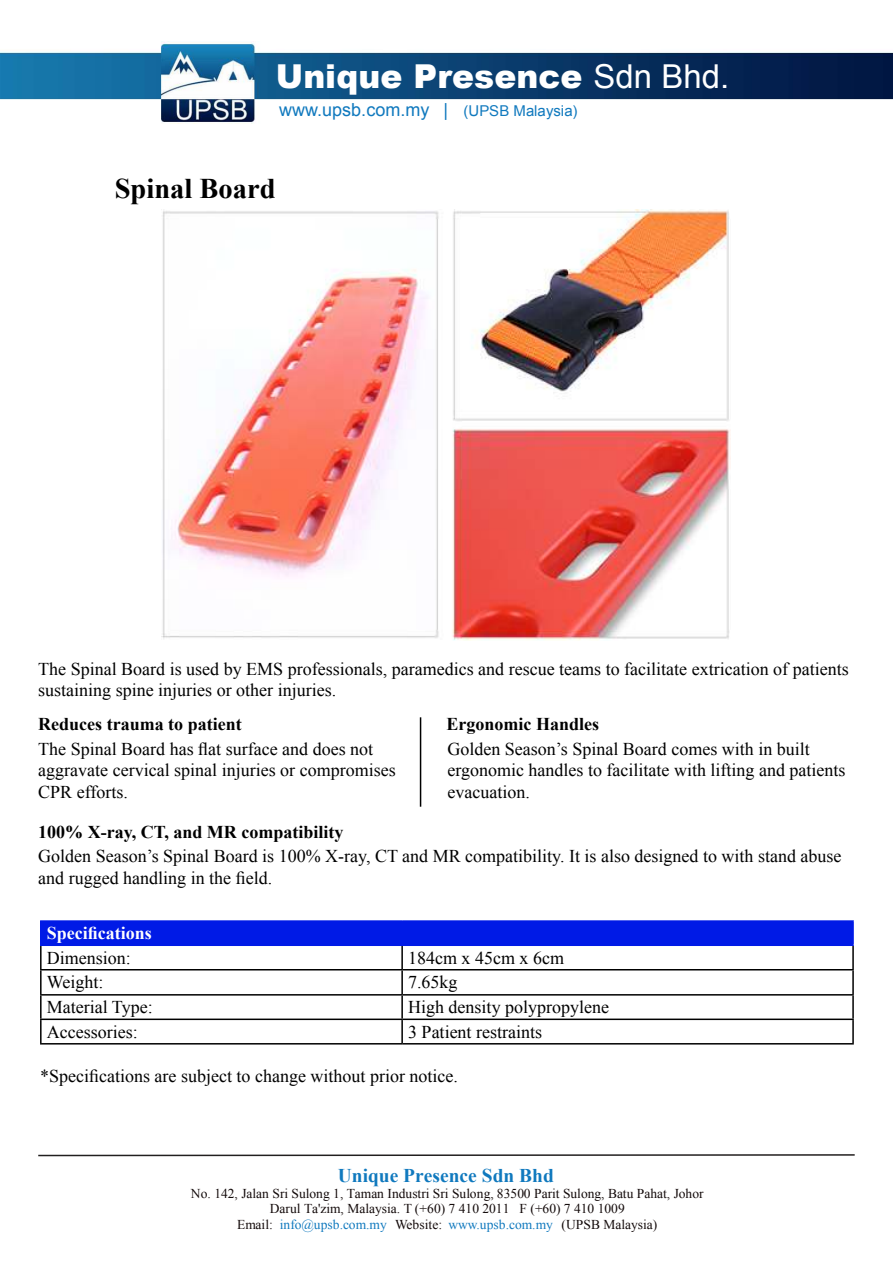
<style>
.page{position:relative;width:893px;height:1263px;background:#fff}
.page>*{position:absolute;margin:0;border:0;box-sizing:border-box;transform-origin:0 0}
.t1{font:900 33px "Arial";color:#fff}
.t2{font:700 28.5px "Times New Roman";color:#000}
.t3{font:700 19.5px "Times New Roman";color:#1079be}
.t4{font:18px/21.6px "Times New Roman";color:#000}
.t5{font:700 18px "Times New Roman";color:#000}
.t6{font:18px "Arial";color:#1079be}
.t7{font:700 18px "Times New Roman";color:#fff}
.t8{font:13.5px/15px "Times New Roman";color:#130a0a;text-align:center}
.t9{font:13.5px "Times New Roman";color:#1079be}
.s1{font-weight:400}
.s2{font-size:15px}
.s3{color:#130a0a}
</style>
<div class="page">
<div style="left:41px;top:921px;width:812px;height:24px;background:#001ae6"></div>
<hr style="left:40px;top:946px;width:2px;height:23px;background:#000">
<hr style="left:401px;top:946px;width:2px;height:23px;background:#000">
<hr style="left:852px;top:946px;width:2px;height:23px;background:#000">
<hr style="left:40px;top:969px;width:362px;height:1px;background:#000">
<hr style="left:40px;top:970px;width:2px;height:24px;background:#000">
<hr style="left:402px;top:969px;width:452px;height:1px;background:#000">
<hr style="left:401px;top:970px;width:2px;height:24px;background:#000">
<hr style="left:852px;top:970px;width:2px;height:24px;background:#000">
<hr style="left:40px;top:994px;width:362px;height:1px;background:#000">
<hr style="left:40px;top:995px;width:2px;height:23px;background:#000">
<hr style="left:402px;top:994px;width:452px;height:1px;background:#000">
<hr style="left:401px;top:995px;width:2px;height:23px;background:#000">
<hr style="left:852px;top:995px;width:2px;height:23px;background:#000">
<hr style="left:40px;top:1018px;width:362px;height:2px;background:#000">
<hr style="left:40px;top:1020px;width:2px;height:23px;background:#000">
<hr style="left:402px;top:1018px;width:452px;height:2px;background:#000">
<hr style="left:401px;top:1020px;width:2px;height:23px;background:#000">
<hr style="left:852px;top:1020px;width:2px;height:23px;background:#000">
<hr style="left:40px;top:1043px;width:362px;height:1px;background:#000">
<hr style="left:402px;top:1043px;width:452px;height:1px;background:#000">
<hr style="left:40px;top:920px;width:362px;height:2px;background:#001ae6">
<hr style="left:40px;top:922px;width:2px;height:22px;background:#001ae6">
<hr style="left:402px;top:920px;width:452px;height:2px;background:#001ae6">
<hr style="left:852px;top:922px;width:2px;height:22px;background:#001ae6">
<hr style="left:40px;top:944px;width:362px;height:2px;background:#001ae6">
<hr style="left:402px;top:944px;width:452px;height:2px;background:#001ae6">
<hr style="left:420px;top:717px;width:1px;height:90px;background:#000">
<img style="left:162px;top:210px;width:568px;height:430px">
<img style="left:0;top:41px;width:893px;height:82px">
<svg style="left:38px;top:1154px;width:817px;height:3px"></svg>
<h1 class="t1" style="left:276px;top:64px;width:455px">Unique Presence <span class="s1">Sdn Bhd.</span></h1>
<p class="t6" style="left:279px;top:103px;width:300px">www.upsb.com.my | <span class="s2">(UPSB Malaysia)</span></p>
<h2 class="t2" style="left:115px;top:179px;width:162px">Spinal Board</h2>
<p class="t4" style="left:38px;top:660px;width:812px">The Spinal Board is used by EMS professionals, paramedics and rescue teams to facilitate extrication of patients sustaining spine injuries or other injuries.</p>
<p class="t5" style="left:38px;top:717px;width:205px">Reduces trauma to patient</p>
<p class="t4" style="left:38px;top:738px;width:359px">The Spinal Board has flat surface and does not aggravate cervical spinal injuries or compromises<br>CPR efforts.</p>
<p class="t5" style="left:446px;top:717px;width:154px">Ergonomic Handles</p>
<p class="t4" style="left:447px;top:740px;width:400px">Golden Season’s Spinal Board comes with in built ergonomic handles to facilitate with lifting and patients evacuation.</p>
<p class="t5" style="left:38px;top:826px;width:307px">100% X-ray, CT, and MR compatibility</p>
<p class="t4" style="left:38px;top:847px;width:805px">Golden Season’s Spinal Board is 100% X-ray, CT and MR compatibility. It is also designed to with stand abuse and rugged handling in the field.</p>
<p class="t7" style="left:47px;top:921px;width:107px">Specifications</p>
<p class="t4" style="left:47px;top:949px;width:86px">Dimension:</p>
<p class="t4" style="left:408px;top:949px;width:157px">184cm x 45cm x 6cm</p>
<p class="t4" style="left:47px;top:973px;width:58px">Weight:</p>
<p class="t4" style="left:408px;top:973px;width:51px">7.65kg</p>
<p class="t4" style="left:47px;top:998px;width:107px">Material Type:</p>
<p class="t4" style="left:408px;top:998px;width:202px">High density polypropylene</p>
<p class="t4" style="left:47px;top:1023px;width:92px">Accessories:</p>
<p class="t4" style="left:408px;top:1023px;width:135px">3 Patient restraints</p>
<p class="t4" style="left:40px;top:1065px;width:419px">*Specifications are subject to change without prior notice.</p>
<p class="t3" style="left:338px;top:1169px;width:217px">Unique Presence Sdn Bhd</p>
<p class="t8" style="left:191px;top:1187px;width:514px">No. 142, Jalan Sri Sulong 1, Taman Industri Sri Sulong, 83500 Parit Sulong, Batu Pahat, Johor<br>Darul Ta'zim, Malaysia. T (+60) 7 410 2011 F (+60) 7 410 1009</p>
<p class="t9" style="left:237px;top:1220px;width:422px"><span class="s3">Email:</span> info@upsb.com.my <span class="s3">Website:</span> www.upsb.com.my <span class="s3">(UPSB Malaysia)</span></p>
</div>
